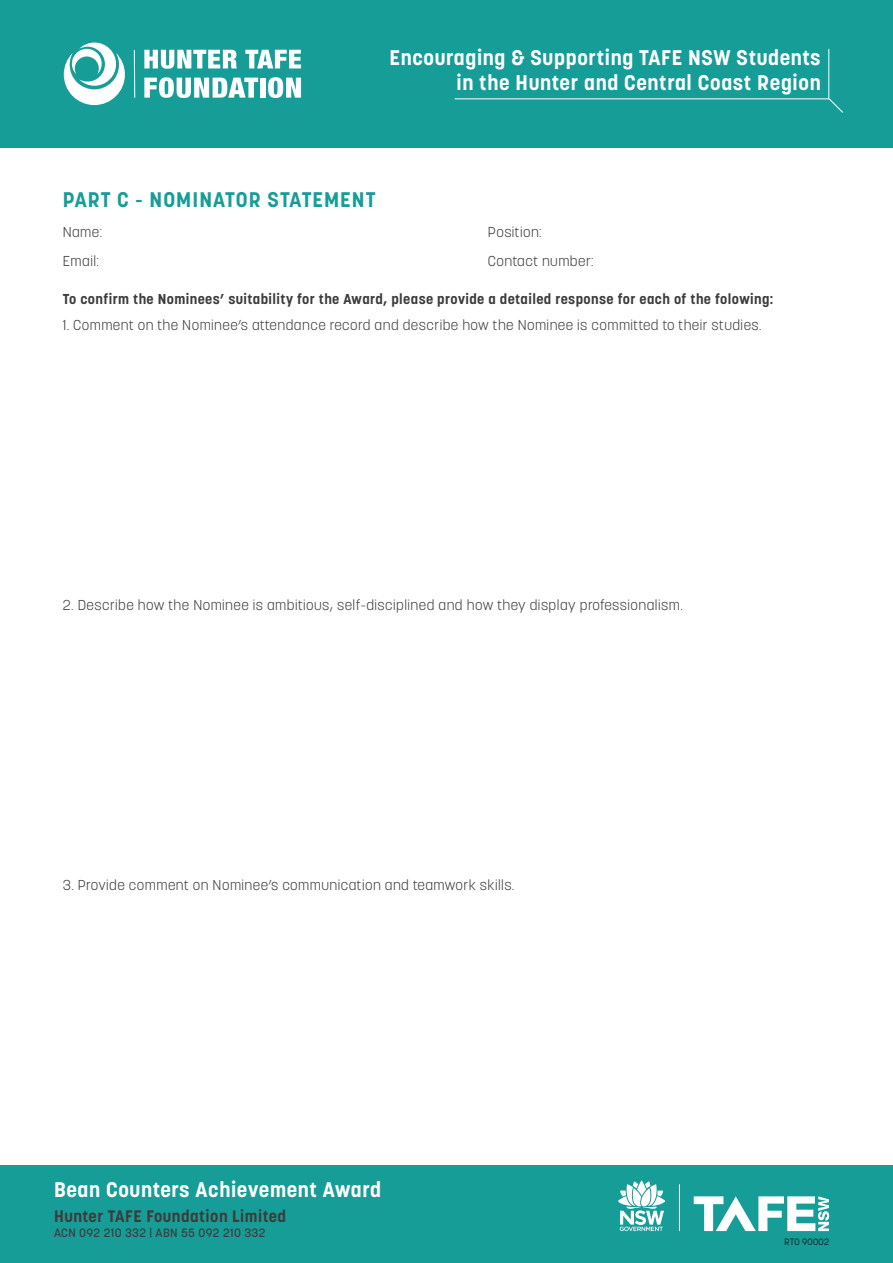
<style>
.page{position:relative;width:893px;height:1263px;background:#fff}
.page>*{position:absolute;margin:0;border:0;box-sizing:border-box;transform-origin:0 0}
.t1{font:700 21px/25.5px "Korolev";letter-spacing:.03em;color:#fff;text-align:right}
.t2{font:700 21px "Korolev";letter-spacing:.05em;color:#179d98}
.t3{font:700 16.5px "Korolev";letter-spacing:.03em;color:#3c3c3b}
.body_3{font:300 14.25px "Korolev";letter-spacing:.03em;color:#3c3c3b}
.body_3-2{font:700 14.25px "Korolev";letter-spacing:.03em;color:#3c3c3b}
.t4{font:500 12px "Korolev";letter-spacing:.03em;color:#3c3c3b}
.t5{font:300 9px "Korolev";letter-spacing:.03em;color:#000}
</style>
<div class="page">
<div style="left:0;top:0;width:893px;height:148px;background:#179d98"></div>
<svg style="left:454px;top:48px;width:389px;height:65px"></svg>
<div style="left:0;top:1165px;width:893px;height:98px;background:#179d98"></div>
<svg style="left:144px;top:50px;width:93px;height:19px"></svg>
<svg style="left:245px;top:50px;width:56px;height:18px"></svg>
<svg style="left:144px;top:77px;width:114px;height:21px"></svg>
<div style="left:260px;top:78px;width:5px;height:19px;background:#fff"></div>
<svg style="left:268px;top:77px;width:33px;height:21px"></svg>
<svg style="left:64px;top:43px;width:61px;height:62px"></svg>
<hr style="left:134px;top:50px;width:1px;height:48px;background:#fff">
<svg style="left:694px;top:1196px;width:135px;height:35px"></svg>
<hr style="left:679px;top:1184px;width:1px;height:47px;background:#fff">
<svg style="left:618px;top:1180px;width:47px;height:51px"></svg>
<h1 class="t1" style="left:390px;top:45px;width:433px">Encouraging &amp; Supporting TAFE NSW Students in the Hunter and Central Coast Region</h1>
<p class="t2" style="left:63px;top:187px;width:314px">PART C - NOMINATOR STATEMENT</p>
<p class="body_3" style="left:63px;top:223px;width:41px">Name:</p>
<p class="body_3" style="left:488px;top:223px;width:55px">Position:</p>
<p class="body_3" style="left:63px;top:252px;width:38px">Email:</p>
<p class="body_3" style="left:488px;top:252px;width:107px">Contact number:</p>
<p class="body_3-2" style="left:63px;top:290px;width:712px">To confirm the Nominees’ suitability for the Award, please provide a detailed response for each of the folowing:</p>
<p class="body_3" style="left:63px;top:315px;width:700px">1. Comment on the Nominee’s attendance record and describe how the Nominee is committed to their studies.</p>
<p class="body_3" style="left:63px;top:596px;width:621px">2. Describe how the Nominee is ambitious, self-disciplined and how they display professionalism.</p>
<p class="body_3" style="left:63px;top:876px;width:453px">3. Provide comment on Nominee’s communication and teamwork skills.</p>
<h1 class="t1" style="left:54px;top:1177px;width:329px">Bean Counters Achievement Award</h1>
<p class="t3" style="left:54px;top:1206px;width:234px">Hunter TAFE Foundation Limited</p>
<p class="t4" style="left:54px;top:1225px;width:213px">ACN 092 210 332 | ABN 55 092 210 332</p>
<p class="t5" style="left:785px;top:1236px;width:46px">RTO 90002</p>
</div>
